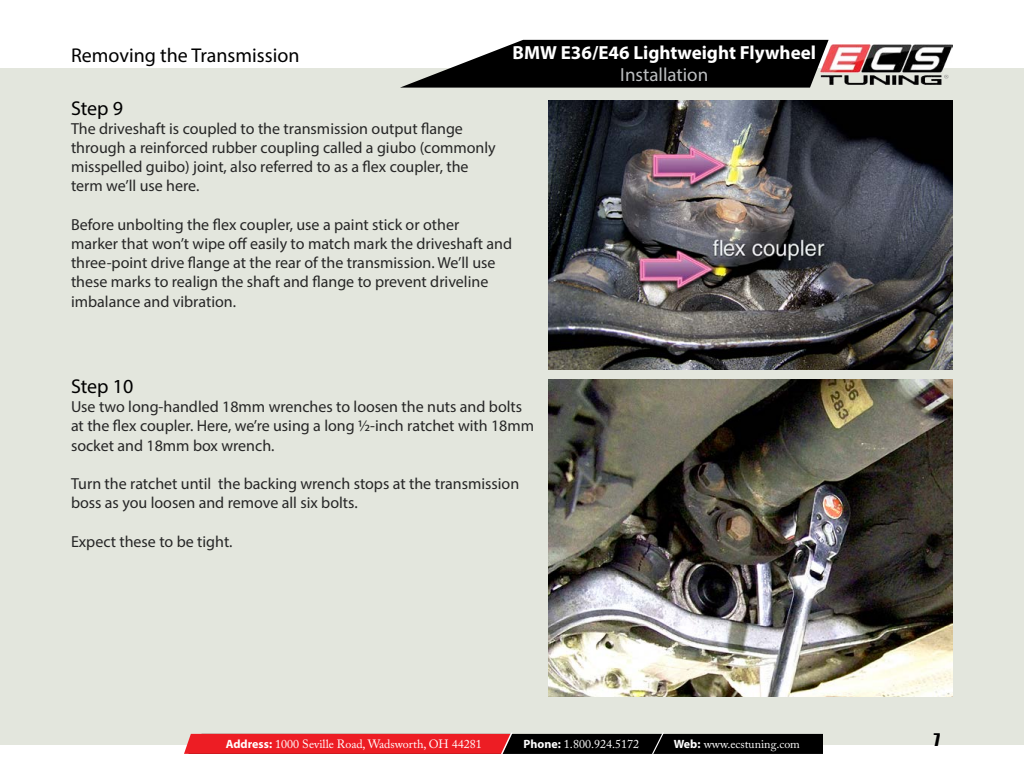
<style>
.page{position:relative;width:1024px;height:768px;background:#fff}
.page>*{position:absolute;margin:0;border:0;box-sizing:border-box;transform-origin:0 0}
.t1{font:20px "Myriad Pro";color:#000}
.t2{font:700 19px "Myriad Pro";color:#fff}
.t3{font:19px "Myriad Pro";color:#bcbec0}
.t4{font:16px/19.2px "Myriad Pro";color:#262626}
.t5{font:16px "Impact";color:#000}
.t6{font:12px "Adobe Caslon Pro";color:#fff}
.s1{font-family:"Myriad Pro";font-weight:700}
</style>
<div class="page">
<div style="left:0;top:68px;width:1024px;height:677px;background:#e3e6dd"></div>
<svg style="left:400px;top:40px;width:429px;height:48px;background:#272727"></svg>
<svg style="left:184px;top:732px;width:639px;height:22px;background:#812325"></svg>
<img style="left:820px;top:44px;width:132px;height:40px">
<img style="left:548px;top:100px;width:404px;height:270px">
<img style="left:549px;top:379px;width:404px;height:318px">
<p class="t1" style="left:71px;top:43px;width:230px">Removing the Transmission</p>
<p class="t2" style="left:513px;top:40px;width:305px">BMW E36/E46 Lightweight Flywheel</p>
<p class="t3" style="left:620px;top:63px;width:90px">Installation</p>
<p class="t1" style="left:71px;top:96px;width:54px">Step 9</p>
<p class="t4" style="left:71px;top:119px;width:426px">The driveshaft is coupled to the transmission output flange through a reinforced rubber coupling called a giubo (commonly misspelled guibo) joint, also referred to as a flex coupler, the term we’ll use here.</p>
<p class="t4" style="left:71px;top:215px;width:443px">Before unbolting the flex coupler, use a paint stick or other<br>marker that won’t wipe off easily to match mark the driveshaft and three-point drive flange at the rear of the transmission. We’ll use these marks to realign the shaft and flange to prevent driveline imbalance and vibration.</p>
<p class="t1" style="left:71px;top:374px;width:64px">Step 10</p>
<p class="t4" style="left:71px;top:397px;width:465px">Use two long-handled 18mm wrenches to loosen the nuts and bolts at the flex coupler. Here, we’re using a long ½-inch ratchet with 18mm socket and 18mm box wrench.</p>
<p class="t4" style="left:71px;top:474px;width:450px">Turn the ratchet until the backing wrench stops at the transmission boss as you loosen and remove all six bolts.</p>
<p class="t4" style="left:71px;top:531px;width:163px">Expect these to be tight.</p>
<p class="t6" style="left:226px;top:737px;width:258px"><span class="s1">Address:</span> 1000 Seville Road, Wadsworth, OH 44281</p>
<p class="t6" style="left:524px;top:737px;width:117px"><span class="s1">Phone:</span> 1.800.924.5172</p>
<p class="t6" style="left:674px;top:737px;width:128px"><span class="s1">Web:</span> www.ecstuning.com</p>
<p class="t5" style="left:934px;top:727px;width:8px">7</p>
</div>
